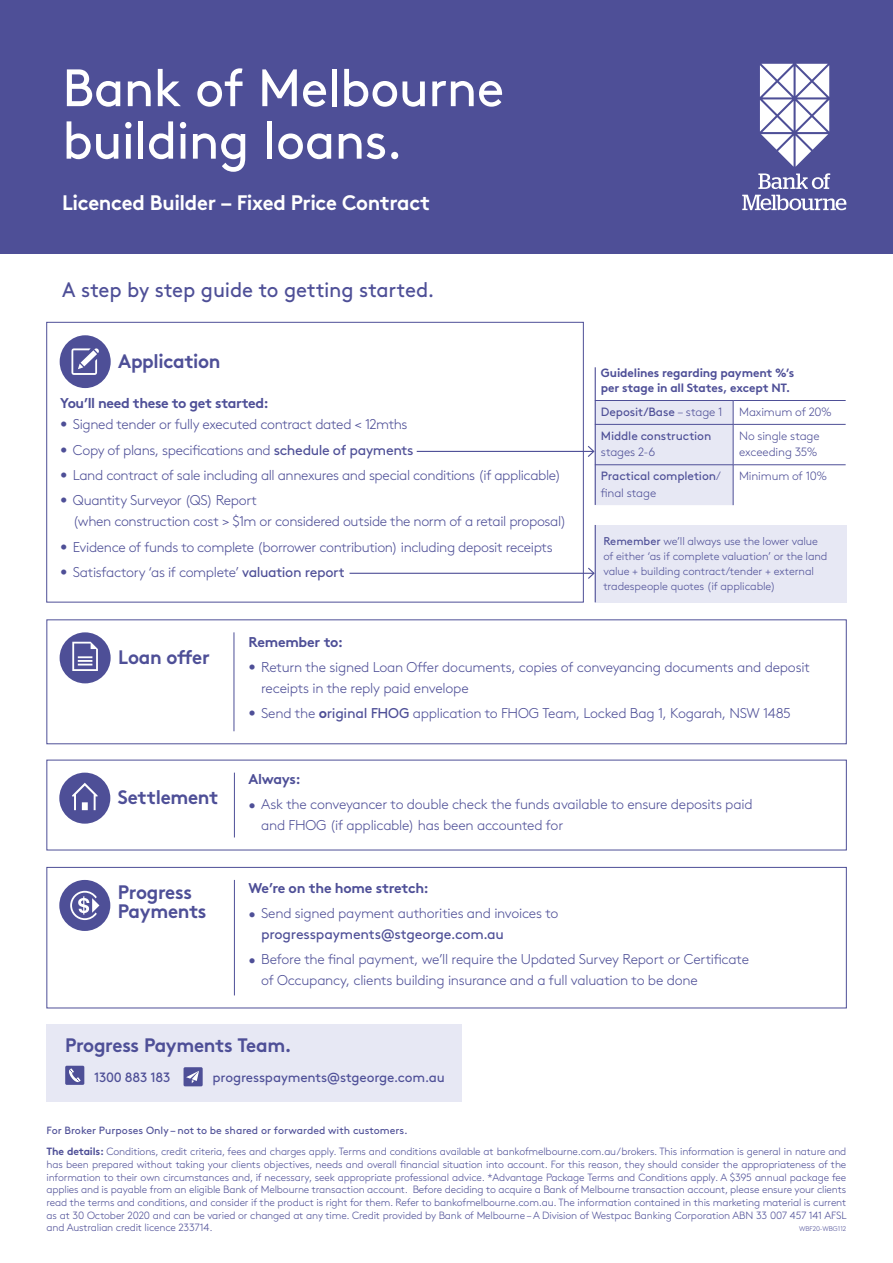
<style>
.page{position:relative;width:893px;height:1263px;background:#fff}
.page>*{position:absolute;margin:0;border:0;box-sizing:border-box;transform-origin:0 0}
.t1{font:52.5px/52.5px "Brown";letter-spacing:-.015em;color:#fff}
.t2{font:700 21px "Brown";letter-spacing:-.02em;color:#fff}
.t3{font:21px "Brown";letter-spacing:-.005em;color:#4e4f97}
.t4{font:700 19.5px/19.5px "Brown";letter-spacing:-.02em;color:#4e4f97}
.t5{font:300 14.1px/21px "Brown";letter-spacing:-.025em;color:#4e4f97}
.t6{font:700 14.1px "Brown";letter-spacing:-.025em;color:#4e4f97}
.t7{font:13.5px "Brown";letter-spacing:-.015em;color:#4e4f97}
.t8{font:12px/16.5px "Brown";letter-spacing:-.01em;color:#4e4f97}
.t9{font:700 12px/15px "Brown";letter-spacing:-.01em;color:#4e4f97}
.t10{font:300 12px/16.5px "Brown";letter-spacing:-.015em;color:#4e4f97}
.t11{font:300 11.25px/15px "Brown";letter-spacing:-.01em;color:#4e4f97}
.t12{font:300 10.5px/12.6px "Brown";letter-spacing:-.015em;color:#4e4f97;text-align:justify}
.t13{font:10.5px "Brown";color:#4e4f97}
.t14{font:300 6.75px "Brown";letter-spacing:-.015em;color:#4e4f97}
.s1{font-weight:400}
.s2{font-weight:300}
.s3{font-weight:700}
</style>
<div class="page">
<div style="left:0;top:0;width:893px;height:253px;background:#4e4f97"></div>
<svg style="left:758px;top:173px;width:72px;height:16px"></svg>
<svg style="left:742px;top:195px;width:104px;height:15px"></svg>
<svg style="left:760px;top:64px;width:69px;height:103px"></svg>
<div style="left:595px;top:525px;width:251px;height:77px;background:#e7e8f4"></div>
<hr style="left:733px;top:400px;width:113px;height:1px;background:#4e4f97">
<hr style="left:733px;top:424px;width:113px;height:1px;background:#4e4f97">
<hr style="left:733px;top:464px;width:113px;height:1px;background:#4e4f97">
<div style="left:46px;top:322px;width:538px;height:280px;border:1px solid #4e4f97"></div>
<hr style="left:350px;top:573px;width:244px;height:1px;background:#4e4f97">
<svg style="left:587px;top:566px;width:8px;height:14px"></svg>
<hr style="left:417px;top:451px;width:177px;height:1px;background:#4e4f97">
<svg style="left:587px;top:400px;width:147px;height:105px;background:#e2e3f1"></svg>
<div style="left:46px;top:1024px;width:416px;height:78px;background:#e7e8f4"></div>
<div style="left:65px;top:1066px;width:19px;height:19px;background:#4e4f97;border-radius:2px"></div>
<svg style="left:69px;top:1068px;width:12px;height:14px"></svg>
<div style="left:184px;top:1067px;width:19px;height:19px;background:#4e4f97;border-radius:2px"></div>
<svg style="left:186px;top:1071px;width:13px;height:12px"></svg>
<hr style="left:595px;top:367px;width:1px;height:138px;background:#4e4f97">
<hr style="left:595px;top:525px;width:1px;height:77px;background:#4e4f97">
<div style="left:60px;top:335px;width:51px;height:53px;background:#4e4f97;border-radius:50%"></div>
<svg style="left:71px;top:348px;width:28px;height:27px"></svg>
<div style="left:47px;top:620px;width:799px;height:124px;border:1px solid #4e4f97"></div>
<div style="left:60px;top:632px;width:51px;height:51px;background:#4e4f97;border-radius:50%"></div>
<svg style="left:72px;top:642px;width:26px;height:29px"></svg>
<hr style="left:234px;top:632px;width:1px;height:99px;background:#4e4f97">
<div style="left:59px;top:773px;width:51px;height:51px;background:#4e4f97;border-radius:50%"></div>
<svg style="left:72px;top:783px;width:26px;height:27px"></svg>
<hr style="left:234px;top:773px;width:1px;height:64px;background:#4e4f97">
<div style="left:47px;top:867px;width:799px;height:141px;border:1px solid #4e4f97"></div>
<div style="left:59px;top:880px;width:51px;height:51px;background:#4e4f97;border-radius:50%"></div>
<svg style="left:70px;top:891px;width:29px;height:29px"></svg>
<hr style="left:234px;top:880px;width:1px;height:115px;background:#4e4f97">
<p class="t1" style="left:62px;top:57px;width:444px">Bank of Melbourne building loans.</p>
<p class="t2" style="left:62px;top:185px;width:369px">Licenced Builder – Fixed Price Contract</p>
<p class="t3" style="left:62px;top:274px;width:374px">A step by step guide to getting started.</p>
<p class="t4" style="left:118px;top:349px;width:104px">Application</p>
<p class="t6" style="left:60px;top:392px;width:210px">You’ll need these to get started:</p>
<p class="t5" style="left:60px;top:413px;width:349px">• Signed tender or fully executed contract dated &lt; 12mths</p>
<p class="t5" style="left:60px;top:438px;width:355px">• Copy of plans, specifications and <span class="s1">schedule of payments</span></p>
<p class="t5" style="left:60px;top:464px;width:502px">• Land contract of sale including all annexures and special conditions (if applicable)</p>
<p class="t5" style="left:73px;top:489px;width:495px;text-indent:-13px">• Quantity Surveyor (QS) Report<br>(when construction cost &gt; $1m or considered outside the norm of a retail proposal)</p>
<p class="t5" style="left:60px;top:535px;width:494px">• Evidence of funds to complete (borrower contribution) including deposit receipts</p>
<p class="t5" style="left:60px;top:560px;width:286px">• Satisfactory ‘as if complete’ <span class="s1">valuation report</span></p>
<p class="t9" style="left:601px;top:364px;width:195px">Guidelines regarding payment %’s per stage in all States, except NT.</p>
<p class="t8" style="left:601px;top:402px;width:123px">Deposit/Base <span class="s2">– stage 1</span></p>
<p class="t10" style="left:739px;top:403px;width:94px">Maximum of 20%</p>
<p class="t8" style="left:601px;top:426px;width:112px">Middle construction <span class="s2">stages 2-6</span></p>
<p class="t10" style="left:739px;top:426px;width:82px">No single stage exceeding 35%</p>
<p class="t8" style="left:601px;top:467px;width:121px">Practical completion<span class="s2">/ final stage</span></p>
<p class="t10" style="left:739px;top:467px;width:90px">Minimum of 10%</p>
<p class="t11" style="left:603px;top:533px;width:226px"><span class="s1">Remember</span> we’ll always use the lower value of either ‘as if complete valuation’ or the land value + building contract/tender + external tradespeople quotes (if applicable)</p>
<p class="t4" style="left:118px;top:645px;width:93px">Loan offer</p>
<p class="t4" style="left:118px;top:785px;width:102px">Settlement</p>
<p class="t6" style="left:248px;top:631px;width:96px">Remember to:</p>
<p class="t5" style="left:261px;top:655px;width:550px;text-indent:-13px">• Return the signed Loan Offer documents, copies of conveyancing documents and deposit receipts in the reply paid envelope</p>
<p class="t5" style="left:248px;top:701px;width:544px">• Send the <span class="s3">o</span><span class="s1">riginal FHOG</span> application to FHOG Team, Locked Bag 1, Kogarah, NSW 1485</p>
<p class="t6" style="left:248px;top:768px;width:54px">Always:</p>
<p class="t5" style="left:261px;top:793px;width:493px;text-indent:-13px">• Ask the conveyancer to double check the funds available to ensure deposits paid and FHOG (if applicable) has been accounted for</p>
<p class="t4" style="left:118px;top:880px;width:90px">Progress<br>Payments</p>
<p class="t6" style="left:248px;top:876px;width:182px">We’re on the home stretch:</p>
<p class="t5" style="left:261px;top:902px;width:299px;text-indent:-13px">• Send signed payment authorities and invoices to <span class="s1">progresspayments@stgeorge.com.au</span></p>
<p class="t5" style="left:261px;top:948px;width:489px;text-indent:-13px">• Before the final payment, we’ll require the Updated Survey Report or Certificate of Occupancy, clients building insurance and a full valuation to be done</p>
<p class="t4" style="left:65px;top:1034px;width:228px">Progress Payments Team.</p>
<p class="t7" style="left:94px;top:1067px;width:78px">1300 883 183</p>
<p class="t7" style="left:213px;top:1067px;width:234px">progresspayments@stgeorge.com.au</p>
<p class="t13" style="left:47px;top:1123px;width:363px">For Broker Purposes Only – not to be shared or forwarded with customers.</p>
<p class="t12" style="left:47px;top:1145px;width:802px"><span class="s3">The details:</span> Conditions, credit criteria, fees and charges apply. Terms and conditions available at bankofmelbourne.com.au/brokers. This information is general in nature and has been prepared without taking your clients objectives, needs and overall financial situation into account. For this reason, they should consider the appropriateness of the information to their own circumstances and, if necessary, seek appropriate professional advice. *Advantage Package Terms and Conditions apply. A $395 annual package fee applies and is payable from an eligible Bank of Melbourne transaction account. Before deciding to acquire a Bank of Melbourne transaction account, please ensure your clients read the terms and conditions, and consider if the product is right for them. Refer to bankofmelbourne.com.au. The information contained in this marketing material is current as at 30 October 2020 and can be varied or changed at any time. Credit provided by Bank of Melbourne – A Division of Westpac Banking Corporation ABN 33 007 457 141 AFSL and Australian credit licence 233714.</p>
<p class="t14" style="left:799px;top:1224px;width:49px">WBF20-WBG112</p>
</div>
